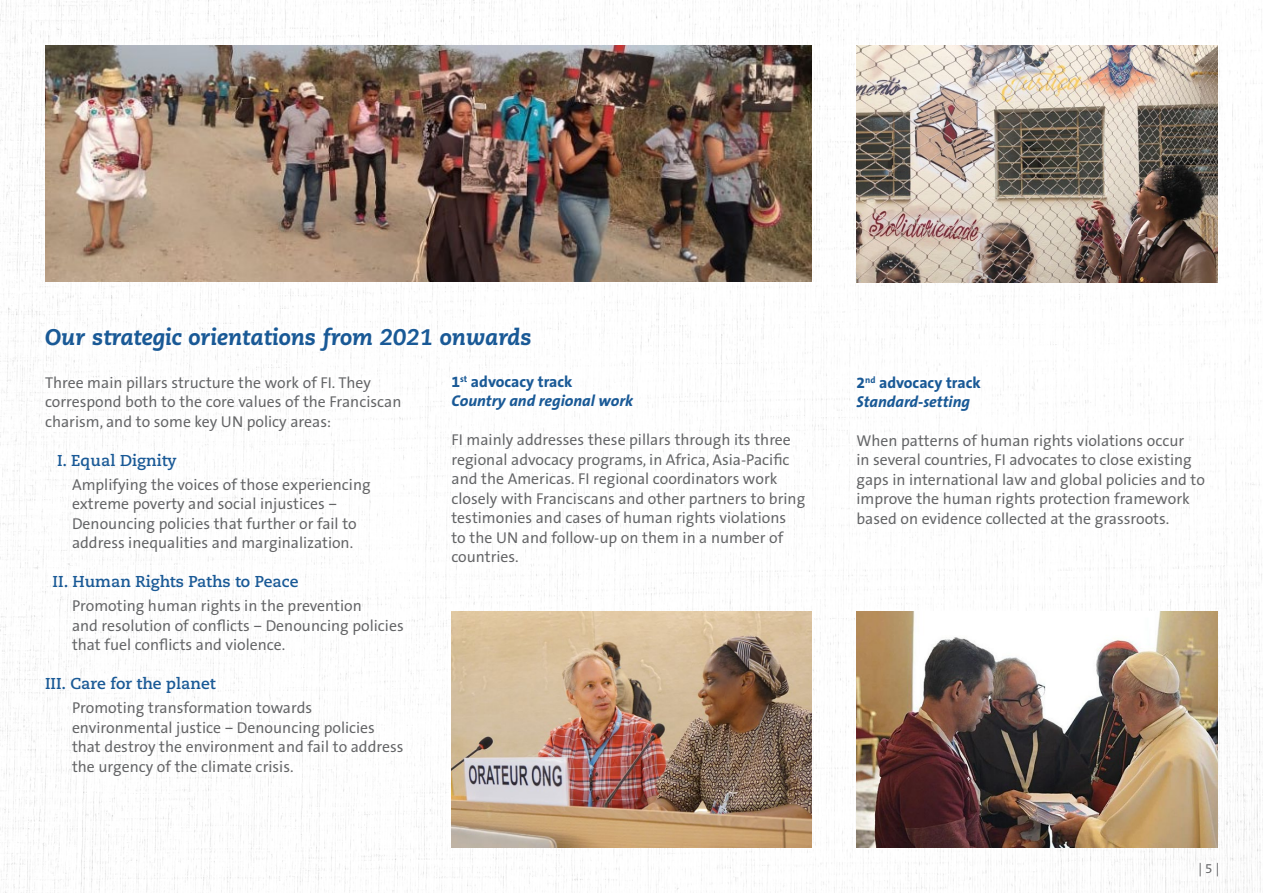
<style>
.page{position:relative;width:1263px;height:893px;background:#fff}
.page>*{position:absolute;margin:0;border:0;box-sizing:border-box;transform-origin:0 0}
.t1{font:italic 800 22.5px "Caecilia LT Pro 86";color:#195996}
.t2{font:15.75px/19.5px "The Sans Office LF";color:#636466}
.t3{font:italic 700 15.75px/18.9px "The Sans Office LF";color:#195996}
.t4{font:700 15.75px "Caecilia LT Pro 75";color:#195996}
.t5{font:13.5px "The Sans Office LF";color:#636466}
.s1{font-style:normal}
</style>
<div class="page">
<img style="left:0;top:0;width:1263px;height:893px">
<img style="left:856px;top:45px;width:362px;height:238px">
<img style="left:451px;top:611px;width:360px;height:236px">
<img style="left:856px;top:611px;width:362px;height:236px">
<img style="left:46px;top:46px;width:765px;height:236px">
<h1 class="t1" style="left:45px;top:322px;width:488px">Our strategic orientations from 2021 onwards</h1>
<p class="t2" style="left:45px;top:372px;width:358px">Three main pillars structure the work of FI. They correspond both to the core values of the Franciscan charism, and to some key UN policy areas:</p>
<p class="t4" style="left:57px;top:450px;width:121px">I. Equal Dignity</p>
<p class="t2" style="left:72px;top:474px;width:300px">Amplifying the voices of those experiencing extreme poverty and social injustices – Denouncing policies that further or fail to address inequalities and marginalization.</p>
<p class="t4" style="left:53px;top:571px;width:247px">II. Human Rights Paths to Peace</p>
<p class="t2" style="left:72px;top:596px;width:333px">Promoting human rights in the prevention<br>and resolution of conflicts – Denouncing policies that fuel conflicts and violence.</p>
<p class="t4" style="left:45px;top:673px;width:172px">III. Care for the planet</p>
<p class="t2" style="left:72px;top:698px;width:333px">Promoting transformation towards environmental justice – Denouncing policies that destroy the environment and fail to address the urgency of the climate crisis.</p>
<p class="t3" style="left:451px;top:372px;width:183px"><span class="s1">1</span><sup>st</sup> <span class="s1">advocacy track<br></span>Country and regional work</p>
<p class="t2" style="left:451px;top:430px;width:355px">FI mainly addresses these pillars through its three regional advocacy programs, in Africa, Asia-Pacific and the Americas. FI regional coordinators work closely with Franciscans and other partners to bring testimonies and cases of human rights violations<br>to the UN and follow-up on them in a number of countries.</p>
<p class="t3" style="left:856px;top:373px;width:126px"><span class="s1">2</span><sup>nd</sup> <span class="s1">advocacy track<br></span>Standard-setting</p>
<p class="t2" style="left:856px;top:430px;width:350px">When patterns of human rights violations occur<br>in several countries, FI advocates to close existing gaps in international law and global policies and to improve the human rights protection framework based on evidence collected at the grassroots.</p>
<p class="t5" style="left:1198px;top:860px;width:22px">| 5 |</p>
</div>
